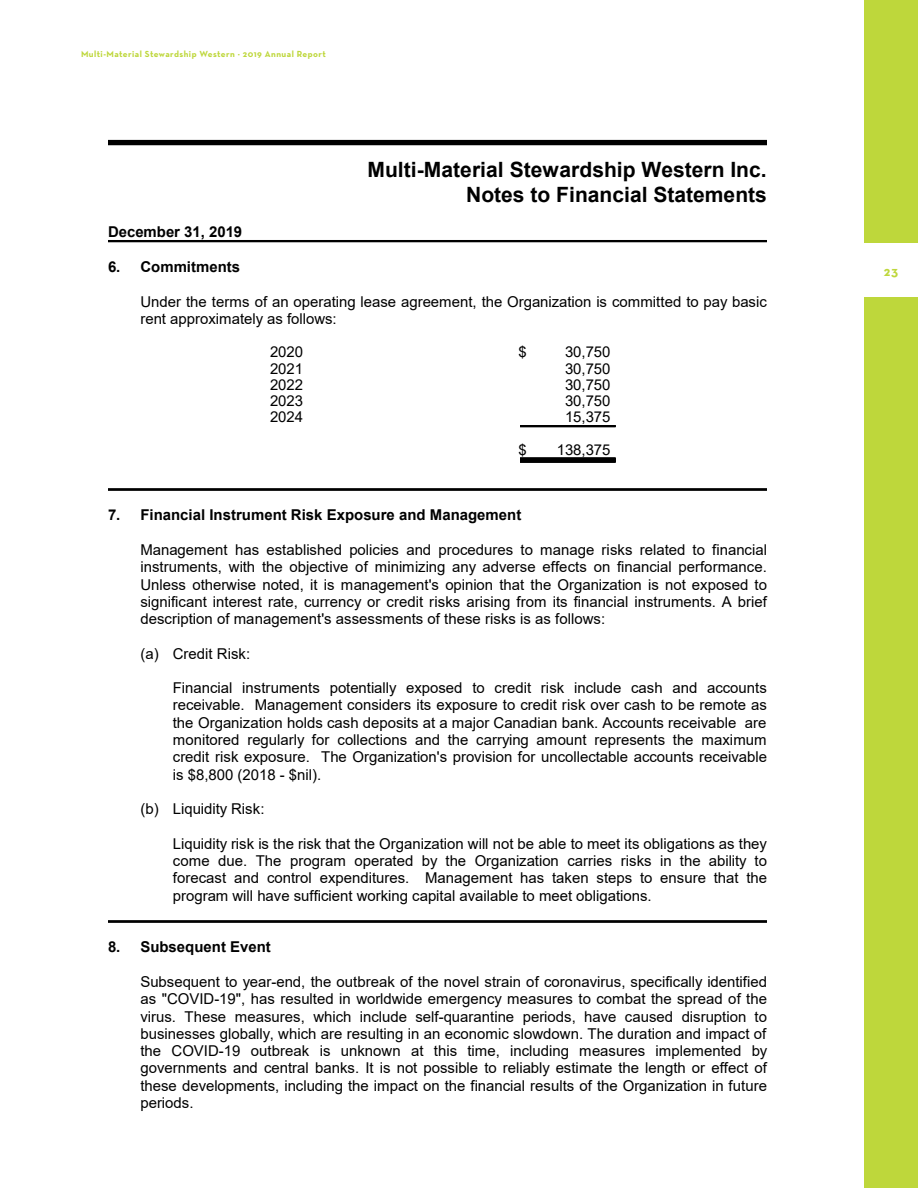
<style>
.page{position:relative;width:918px;height:1188px;background:#fff}
.page>*{position:absolute;margin:0;border:0;box-sizing:border-box;transform-origin:0 0}
.t1{font:700 21px/24.2px "Arial";color:#000;text-align:right}
.t2{font:15px/17.2px "Arial";color:#000;text-align:justify}
.t3{font:700 15px "Arial";color:#000}
.t4{font:700 13.5px "Neutra Text";color:#bed73b}
.t5{font:700 9px "Neutra Text";letter-spacing:.05em;color:#bed73b}
</style>
<div class="page">
<div style="left:864px;top:0;width:54px;height:1188px;background:#bed73b"></div>
<div style="left:862px;top:243px;width:56px;height:54px;background:#fff"></div>
<hr style="left:108px;top:140px;width:659px;height:1px;background:#000">
<hr style="left:108px;top:141px;width:659px;height:1px;background:#000">
<hr style="left:108px;top:142px;width:659px;height:1px;background:#000">
<hr style="left:108px;top:143px;width:659px;height:1px;background:#000">
<hr style="left:108px;top:144px;width:659px;height:1px;background:#000">
<hr style="left:108px;top:240px;width:659px;height:1px;background:#000">
<hr style="left:108px;top:241px;width:659px;height:1px;background:#000">
<hr style="left:520px;top:425px;width:96px;height:1px;background:#000">
<hr style="left:520px;top:426px;width:96px;height:1px;background:#000">
<hr style="left:520px;top:427px;width:96px;height:1px;background:#000">
<hr style="left:520px;top:458px;width:96px;height:1px;background:#000">
<hr style="left:520px;top:459px;width:96px;height:1px;background:#000">
<hr style="left:520px;top:460px;width:96px;height:1px;background:#000">
<hr style="left:520px;top:461px;width:96px;height:1px;background:#000">
<hr style="left:520px;top:462px;width:96px;height:1px;background:#000">
<hr style="left:108px;top:489px;width:659px;height:1px;background:#000">
<hr style="left:108px;top:490px;width:659px;height:1px;background:#000">
<hr style="left:108px;top:921px;width:659px;height:1px;background:#000">
<hr style="left:108px;top:922px;width:659px;height:1px;background:#000">
<p class="t5" style="left:81px;top:48px;width:246px">Multi-Material Stewardship Western · 2019 Annual Report</p>
<h1 class="t1" style="left:367px;top:158px;width:401px">Multi-Material Stewardship Western Inc.<br>Notes to Financial Statements</h1>
<p class="t3" style="left:108px;top:222px;width:136px">December 31, 2019</p>
<p class="t3" style="left:108px;top:256px;width:134px">6. Commitments</p>
<p class="t2" style="left:140px;top:293px;width:628px">Under the terms of an operating lease agreement, the Organization is committed to pay basic rent approximately as follows:</p>
<p class="t2" style="left:270px;top:343px;width:35px">2020</p>
<p class="t2" style="left:518px;top:343px;width:10px">$</p>
<p class="t2" style="left:565px;top:343px;width:47px">30,750</p>
<p class="t2" style="left:270px;top:360px;width:35px">2021</p>
<p class="t2" style="left:565px;top:360px;width:47px">30,750</p>
<p class="t2" style="left:270px;top:376px;width:35px">2022</p>
<p class="t2" style="left:565px;top:376px;width:47px">30,750</p>
<p class="t2" style="left:270px;top:392px;width:35px">2023</p>
<p class="t2" style="left:565px;top:392px;width:47px">30,750</p>
<p class="t2" style="left:270px;top:408px;width:35px">2024</p>
<p class="t2" style="left:565px;top:408px;width:47px">15,375</p>
<p class="t2" style="left:518px;top:441px;width:10px">$</p>
<p class="t2" style="left:557px;top:441px;width:55px">138,375</p>
<p class="t3" style="left:108px;top:505px;width:415px">7. Financial Instrument Risk Exposure and Management</p>
<p class="t2" style="left:140px;top:541px;width:628px">Management has established policies and procedures to manage risks related to financial instruments, with the objective of minimizing any adverse effects on financial performance.<br>Unless otherwise noted, it is management's opinion that the Organization is not exposed to significant interest rate, currency or credit risks arising from its financial instruments. A brief description of management's assessments of these risks is as follows:</p>
<p class="t2" style="left:140px;top:645px;width:111px">(a) Credit Risk:</p>
<p class="t2" style="left:173px;top:679px;width:596px">Financial instruments potentially exposed to credit risk include cash and accounts receivable. Management considers its exposure to credit risk over cash to be remote as the Organization holds cash deposits at a major Canadian bank. Accounts receivable are monitored regularly for collections and the carrying amount represents the maximum credit risk exposure. The Organization's provision for uncollectable accounts receivable is $8,800 (2018 - $nil).</p>
<p class="t2" style="left:140px;top:800px;width:126px">(b) Liquidity Risk:</p>
<p class="t2" style="left:173px;top:835px;width:596px">Liquidity risk is the risk that the Organization will not be able to meet its obligations as they come due. The program operated by the Organization carries risks in the ability to forecast and control expenditures. Management has taken steps to ensure that the program will have sufficient working capital available to meet obligations.</p>
<p class="t3" style="left:108px;top:937px;width:164px">8. Subsequent Event</p>
<p class="t2" style="left:140px;top:973px;width:629px">Subsequent to year-end, the outbreak of the novel strain of coronavirus, specifically identified as "COVID-19", has resulted in worldwide emergency measures to combat the spread of the virus. These measures, which include self-quarantine periods, have caused disruption to businesses globally, which are resulting in an economic slowdown. The duration and impact of the COVID-19 outbreak is unknown at this time, including measures implemented by governments and central banks. It is not possible to reliably estimate the length or effect of these developments, including the impact on the financial results of the Organization in future periods.</p>
<p class="t4" style="left:884px;top:263px;width:16px">23</p>
</div>
